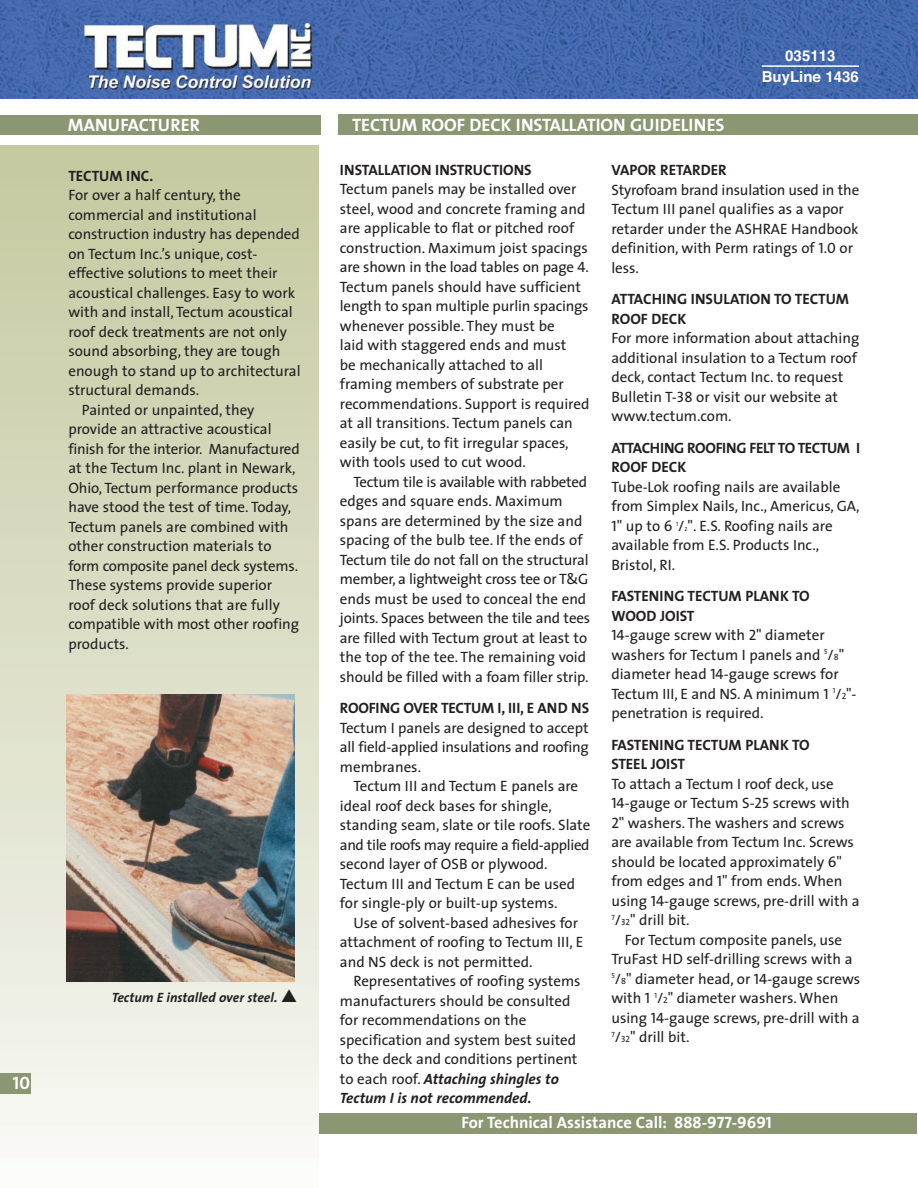
<style>
.page{position:relative;width:918px;height:1188px;background:#fff}
.page>*{position:absolute;margin:0;border:0;box-sizing:border-box;transform-origin:0 0}
.t1{font:700 18px "The Sans";color:#fff}
.t2{font:18px "The Sans Bold Caps";color:#fff}
.t3{font:700 16.5px "The Sans";color:#fff}
.t4{font:15px/19.5px "The Sans";color:#231f20}
.t5{font:15px/19.5px "The Sans Bold Caps";color:#231f20}
.t6{font:15px/19.5px "The Sans Bold Caps";letter-spacing:-.025em;color:#231f20}
.t7{font:700 15px/21px "Helvetica";color:#fff;text-align:center}
.t8{font:italic 700 13.5px "The Sans";color:#231f20}
.t9{font:6px "The Sans Caps";color:#231f20}
.s1{font-family:"The Sans Caps"}
.s2{font-weight:700;font-style:italic}
.s3{font-family:"The Sans Caps";font-size:9px}
.s4{font-family:"The Sans Bold Caps";font-weight:400}
</style>
<div class="page">
<img style="left:0;top:0;width:918px;height:99px">
<div style="left:338px;top:115px;width:580px;height:20px;background:#8b9772"></div>
<div style="left:0;top:1114px;width:917px;height:20px;background:#8b9772"></div>
<hr style="left:762px;top:65px;width:97px;height:2px;background:#fff">
<div style="left:0;top:145px;width:319px;height:1043px;background:linear-gradient(to bottom,#c4c89e,#f7f7f4)"></div>
<div style="left:0;top:1073px;width:31px;height:20px;background:#8b9772"></div>
<div style="left:0;top:115px;width:320px;height:19px;background:#8b9772"></div>
<img style="left:67px;top:695px;width:228px;height:286px">
<p class="t1" style="left:68px;top:117px;width:134px">MANUFACTURER</p>
<p class="t5" style="left:68px;top:169px;width:86px">TECTUM INC.</p>
<p class="t4" style="left:68px;top:187px;width:174px">For over a half century, the</p>
<p class="t4" style="left:68px;top:206px;width:190px">commercial and institutional</p>
<p class="t4" style="left:68px;top:226px;width:233px">construction industry has depended</p>
<p class="t4" style="left:68px;top:245px;width:191px">on Tectum Inc.’s unique, cost-</p>
<p class="t4" style="left:68px;top:265px;width:211px">effective solutions to meet their</p>
<p class="t4" style="left:68px;top:284px;width:228px">acoustical challenges. Easy to work</p>
<p class="t4" style="left:68px;top:304px;width:226px">with and install, Tectum acoustical</p>
<p class="t4" style="left:68px;top:323px;width:220px">roof deck treatments are not only</p>
<p class="t4" style="left:68px;top:343px;width:213px">sound absorbing, they are tough</p>
<p class="t4" style="left:68px;top:362px;width:234px">enough to stand up to architectural</p>
<p class="t4" style="left:68px;top:382px;width:132px">structural demands.</p>
<p class="t4" style="left:82px;top:401px;width:174px">Painted or unpainted, they</p>
<p class="t4" style="left:68px;top:421px;width:205px">provide an attractive acoustical</p>
<p class="t4" style="left:68px;top:440px;width:233px">finish for the interior. Manufactured</p>
<p class="t4" style="left:68px;top:460px;width:229px">at the Tectum Inc. plant in Newark,</p>
<p class="t4" style="left:68px;top:479px;width:231px">Ohio, Tectum performance products</p>
<p class="t4" style="left:68px;top:499px;width:224px">have stood the test of time. Today,</p>
<p class="t4" style="left:68px;top:518px;width:222px">Tectum panels are combined with</p>
<p class="t4" style="left:68px;top:538px;width:205px">other construction materials to</p>
<p class="t4" style="left:68px;top:557px;width:231px">form composite panel deck systems.</p>
<p class="t4" style="left:68px;top:577px;width:205px">These systems provide superior</p>
<p class="t4" style="left:68px;top:596px;width:213px">roof deck solutions that are fully</p>
<p class="t4" style="left:68px;top:616px;width:232px">compatible with most other roofing</p>
<p class="t4" style="left:68px;top:635px;width:62px">products.</p>
<p class="t2" style="left:13px;top:1077px;width:19px">10</p>
<p class="t8" style="left:112px;top:991px;width:187px">Tectum E installed over steel. ▲</p>
<p class="t7" style="left:762px;top:47px;width:99px">035113<br>BuyLine 1436</p>
<p class="t1" style="left:352px;top:117px;width:374px">TECTUM ROOF DECK INSTALLATION GUIDELINES</p>
<p class="t5" style="left:340px;top:163px;width:193px">INSTALLATION INSTRUCTIONS</p>
<p class="t4" style="left:340px;top:181px;width:251px">Tectum panels may be installed over steel, wood and concrete framing and are applicable to flat or pitched roof construction. Maximum joist spacings are shown in the load tables on page <span class="s1">4</span>.<br>Tectum panels should have sufficient length to span multiple purlin spacings whenever possible. They must be<br>laid with staggered ends and must<br>be mechanically attached to all framing members of substrate per recommendations. Support is required at all transitions. Tectum panels can easily be cut, to fit irregular spaces, with tools used to cut wood.</p>
<p class="t4" style="left:340px;top:473px;width:252px;text-indent:14px">Tectum tile is available with rabbeted edges and square ends. Maximum spans are determined by the size and spacing of the bulb tee. If the ends of Tectum tile do not fall on the structural member, a lightweight cross tee or T&amp;G ends must be used to conceal the end joints. Spaces between the tile and tees are filled with Tectum grout at least to the top of the tee. The remaining void should be filled with a foam filler strip.</p>
<p class="t5" style="left:340px;top:702px;width:251px">ROOFING OVER TECTUM I, III, E AND NS</p>
<p class="t4" style="left:340px;top:719px;width:251px;text-align:justify">Tectum I panels are designed to accept all field-applied insulations and roofing membranes.</p>
<p class="t4" style="left:340px;top:778px;width:252px;text-indent:14px">Tectum III and Tectum E panels are ideal roof deck bases for shingle, standing seam, slate or tile roofs. Slate and tile roofs may require a field-applied second layer of OSB or plywood.<br>Tectum III and Tectum E can be used for single-ply or built-up systems.</p>
<p class="t4" style="left:340px;top:914px;width:245px;text-indent:14px">Use of solvent-based adhesives for attachment of roofing to Tectum III, E and NS deck is not permitted.</p>
<p class="t4" style="left:340px;top:973px;width:242px;text-indent:14px">Representatives of roofing systems manufacturers should be consulted for recommendations on the specification and system best suited to the deck and conditions pertinent to each roof. <span class="s2">Attaching shingles to Tectum I is not recommended.</span></p>
<p class="t5" style="left:611px;top:164px;width:117px">VAPOR RETARDER</p>
<p class="t4" style="left:611px;top:181px;width:249px">Styrofoam brand insulation used in the<br>Tectum III panel qualifies as a vapor retarder under the ASHRAE Handbook definition, with Perm ratings of <span class="s1">1.0</span> or less.</p>
<p class="t5" style="left:611px;top:293px;width:239px">ATTACHING INSULATION TO TECTUM<br>ROOF DECK</p>
<p class="t4" style="left:611px;top:330px;width:250px">For more information about attaching additional insulation to a Tectum roof deck, contact Tectum Inc. to request Bulletin T-<span class="s1">38</span> or visit our website at www.tectum.com.</p>
<p class="t6" style="left:611px;top:441px;width:250px">ATTACHING ROOFING FELT TO TECTUM I<br>ROOF DECK</p>
<p class="t4" style="left:611px;top:478px;width:250px">Tube-Lok roofing nails are available from Simplex Nails, Inc., Americus, GA,<br><span class="s1">1"</span> up to 6 / ". E.S. Roofing nails are</p>
<p class="t9" style="left:676px;top:521px;width:4px">1</p>
<p class="t9" style="left:685px;top:525px;width:5px">2</p>
<p class="t4" style="left:611px;top:537px;width:209px">available from E.S. Products Inc.,<br>Bristol, RI.</p>
<p class="t5" style="left:611px;top:590px;width:200px">FASTENING TECTUM PLANK TO<br>WOOD JOIST</p>
<p class="t4" style="left:611px;top:627px;width:247px"><span class="s1">14</span>-gauge screw with <span class="s1">2</span>" diameter washers for Tectum I panels and <sup>5</sup>/<span class="s3">8</span>" diameter head <span class="s1">14</span>-gauge screws for<br>Tectum III, E and NS. A minimum <span class="s1">1</span> <sup>1</sup>/<span class="s3">2</span>"- penetration is required.</p>
<p class="t5" style="left:611px;top:738px;width:200px">FASTENING TECTUM PLANK TO<br>STEEL JOIST</p>
<p class="t4" style="left:611px;top:775px;width:250px">To attach a Tectum I roof deck, use <span class="s1">14</span>-gauge or Tectum S-<span class="s1">25</span> screws with <span class="s1">2</span>" washers. The washers and screws are available from Tectum Inc. Screws should be located approximately 6" from edges and <span class="s1">1</span>" from ends. When using <span class="s1">14</span>-gauge screws, pre-drill with a <sup>7</sup>/<span class="s3">32</span>" drill bit.</p>
<p class="t4" style="left:611px;top:931px;width:250px;text-indent:14px">For Tectum composite panels, use TruFast HD self-drilling screws with a <sup>5</sup>/<span class="s3">8</span>" diameter head, or <span class="s1">14</span>-gauge screws with <span class="s1">1</span> <sup>1</sup>/<span class="s3">2</span>" diameter washers. When using <span class="s1">14</span>-gauge screws, pre-drill with a <sup>7</sup>/<span class="s3">32</span>" drill bit.</p>
<p class="t3" style="left:461px;top:1115px;width:312px">For Technical Assistance Call: <span class="s4">888-977-9691</span></p>
</div>
